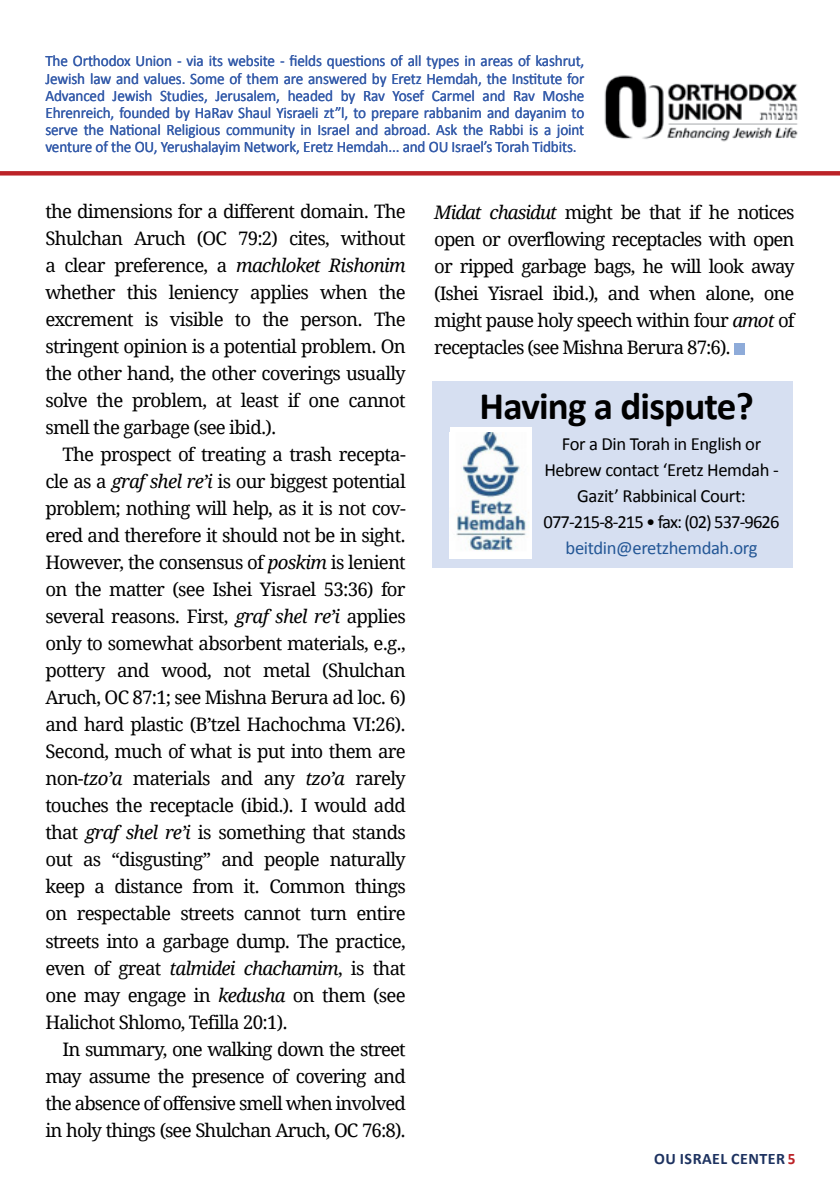
<style>
.page{position:relative;width:840px;height:1191px;background:#fff}
.page>*{position:absolute;margin:0;border:0;box-sizing:border-box;transform-origin:0 0}
.t1{font:700 39px "Calibri";letter-spacing:-.02em;color:#000}
.Body_-_Main_English{font:18.6px/27px "Droid Serif";letter-spacing:-.05em;color:#000;text-align:justify}
.t2{font:18.6px/26px "Calibri";letter-spacing:-.02em;color:#000;text-align:center}
.t3{font:16px/17px "Calibri";letter-spacing:-.01em;color:#355caa;text-align:justify;scale:.95 1}
.t4{font:700 16px "Calibri";letter-spacing:.03em;color:#1d3260}
.s1{font-style:italic}
.s2{color:#245796}
.s3{color:#bc2227}
</style>
<div class="page">
<div style="left:432px;top:381px;width:360px;height:186px;background:#d6dff1"></div>
<div style="left:449px;top:427px;width:82px;height:132px;background:#fff"></div>
<img style="left:456px;top:433px;width:73px;height:118px">
<img style="left:604px;top:75px;width:194px;height:67px">
<svg style="left:0;top:171px;width:839px;height:4px;background:#bd272c"></svg>
<div style="left:733px;top:343px;width:11px;height:11px;background:#8eabd9"></div>
<p class="t3" style="left:45px;top:52px;width:568px">The Orthodox Union - via its website - fields questions of all types in areas of kashrut, Jewish law and values. Some of them are answered by Eretz Hemdah, the Institute for Advanced Jewish Studies, Jerusalem, headed by Rav Yosef Carmel and Rav Moshe Ehrenreich, founded by HaRav Shaul Yisraeli zt”l, to prepare rabbanim and dayanim to serve the National Religious community in Israel and abroad. Ask the Rabbi is a joint venture of the OU, Yerushalayim Network, Eretz Hemdah... and OU Israel’s Torah Tidbits.</p>
<p class="Body_-_Main_English" style="left:45px;top:198px;width:362px">the dimensions for a different domain. The Shulchan Aruch (OC 79:2) cites, without a clear preference, a <span class="s1">machloket Rishonim </span>whether this leniency applies when the excrement is visible to the person. The stringent opinion is a potential problem. On the other hand, the other coverings usually solve the problem, at least if one cannot smell the garbage (see ibid.).</p>
<p class="Body_-_Main_English" style="left:45px;top:441px;width:362px;text-indent:17px">The prospect of treating a trash recepta&shy;cle as a <span class="s1">graf shel re’i</span> is our biggest potential problem; nothing will help, as it is not cov&shy;ered and therefore it should not be in sight.<br>However, the consensus of <span class="s1">poskim</span> is lenient on the matter (see Ishei Yisrael 53:36) for several reasons. First, <span class="s1">graf shel re’i</span> applies only to somewhat absorbent materials, e.g., pottery and wood, not metal (Shulchan Aruch, OC 87:1; see Mishna Berura ad loc. 6) and hard plastic (B’tzel Hachochma VI:26).<br>Second, much of what is put into them are non-<span class="s1">tzo’a</span> materials and any <span class="s1">tzo’a</span> rarely touches the receptacle (ibid.). I would add that <span class="s1">graf shel re’i</span> is something that stands out as “disgusting” and people naturally keep a distance from it. Common things on respectable streets cannot turn entire streets into a garbage dump. The practice, even of great <span class="s1">talmidei chachamim</span>, is that one may engage in <span class="s1">kedusha</span> on them (see Halichot Shlomo, Tefilla 20:1).</p>
<p class="Body_-_Main_English" style="left:45px;top:1035px;width:362px;text-indent:17px">In summary, one walking down the street may assume the presence of covering and the absence of offensive smell when involved in holy things (see Shulchan Aruch, OC 76:8).</p>
<p class="Body_-_Main_English" style="left:434px;top:199px;width:362px"><span class="s1">Midat chasidut</span> might be that if he notices open or overflowing receptacles with open or ripped garbage bags, he will look away (Ishei Yisrael ibid.), and when alone, one might pause holy speech within four <span class="s1">amot</span> of receptacles (see Mishna Berura 87:6).</p>
<p class="t1" style="left:479px;top:378px;width:275px">Having a dispute?</p>
<p class="t2" style="left:543px;top:430px;width:237px">For a Din Torah in English or<br>Hebrew contact ‘Eretz Hemdah -<br>Gazit’ Rabbinical Court:<br>077-215-8-215 • fax: (02) 537-9626 <span class="s2">beitdin@eretzhemdah.org</span></p>
<p class="t4" style="left:653px;top:1147px;width:143px">OU ISRAEL CENTER <span class="s3">5</span></p>
</div>
